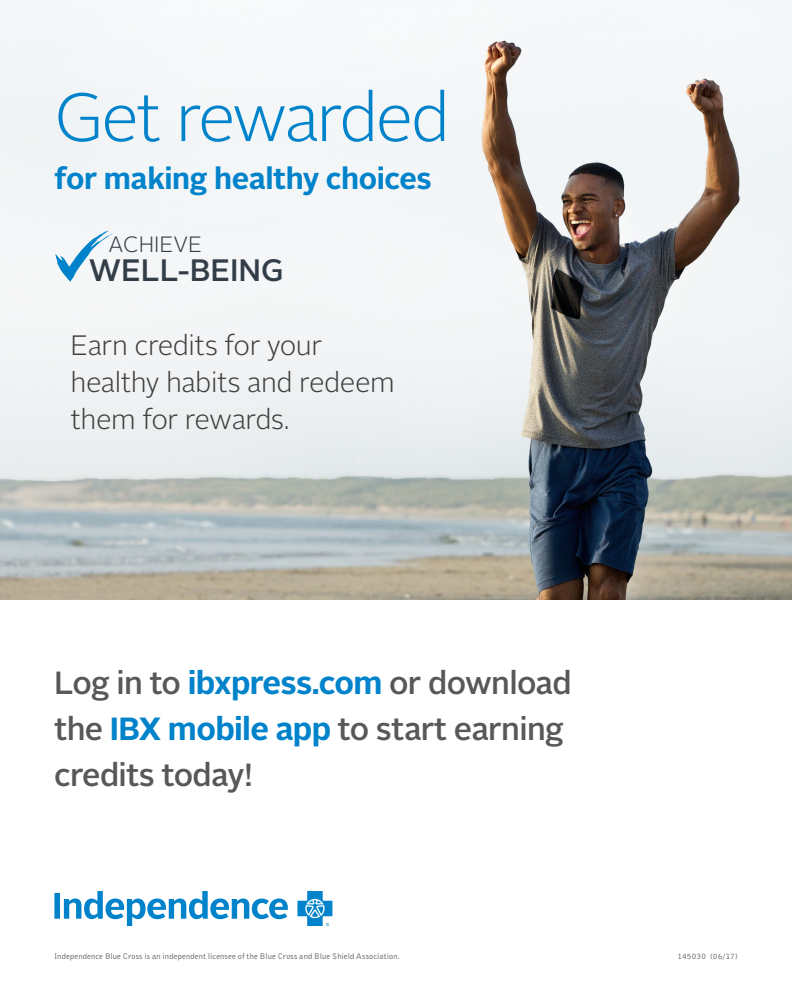
<style>
.page{position:relative;width:792px;height:1008px;background:#fff}
.page>*{position:absolute;margin:0;border:0;box-sizing:border-box;transform-origin:0 0}
.t1{font:300 68px "Alright Sans";letter-spacing:-.04em;color:#0083ca}
.t2{font:500 32px/46px "Alright Sans";letter-spacing:-.02em;color:#57585a}
.t3{font:500 30.9px "Alright Sans";color:#323d47}
.t4{font:700 30px "Alright Sans";letter-spacing:-.015em;color:#0083ca}
.BODY{font:300 28px/37px "Alright Sans";letter-spacing:-.02em;color:#3e3e3f}
.t5{font:300 22.1px "Alright Sans";color:#323d47}
.DISCLAIMER_grey{font:8.4px "Bell Gothic";letter-spacing:.02em;color:#57585a}
.JOB_NUMBER_grey{font:8.4px "Bell Gothic";letter-spacing:.01em;color:#57585a}
.s1{font-weight:700;color:#0083ca}
</style>
<div class="page">
<img style="left:0;top:0;width:792px;height:599px">
<svg style="left:55px;top:230px;width:59px;height:52px"></svg>
<svg style="left:54px;top:891px;width:278px;height:35px"></svg>
<p class="t1" style="left:54px;top:72px;width:397px">Get rewarded</p>
<p class="t4" style="left:54px;top:158px;width:379px">for making healthy choices</p>
<h3 class="t5" style="left:109px;top:230px;width:95px">ACHIEVE</h3>
<h3 class="t3" style="left:89px;top:249px;width:197px">WELL-BEING</h3>
<p class="BODY" style="left:71px;top:328px;width:326px">Earn credits for your healthy habits and redeem them for rewards.</p>
<p class="t2" style="left:54px;top:660px;width:519px">Log in to <span class="s1">ibxpress.com</span> or download the <span class="s1">IBX mobile app</span> to start earning credits today!</p>
<p class="DISCLAIMER_grey" style="left:54px;top:951px;width:348px">Independence Blue Cross is an independent licensee of the Blue Cross and Blue Shield Association.</p>
<p class="JOB_NUMBER_grey" style="left:678px;top:951px;width:62px">145030 (06/17)</p>
</div>
